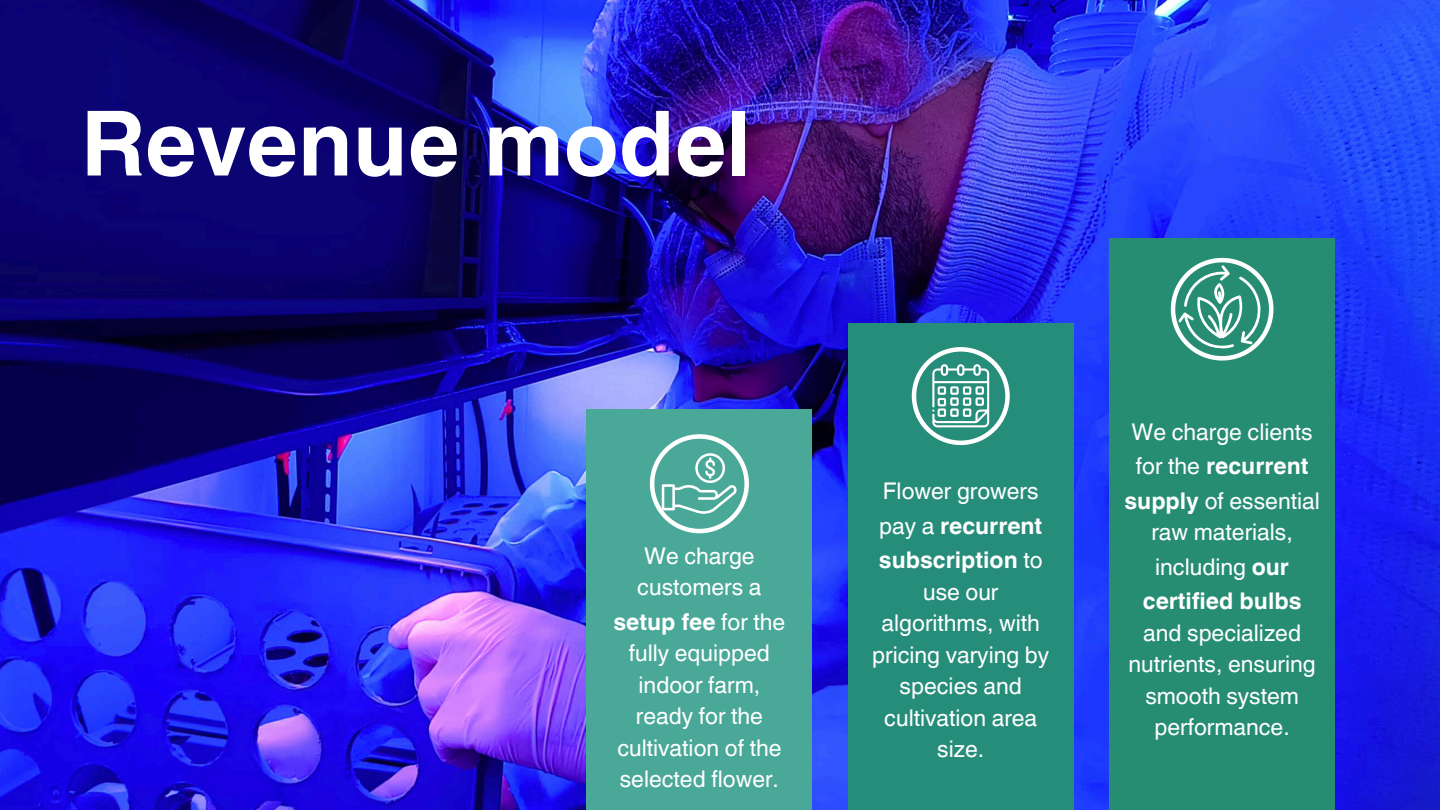
<style>
.page{position:relative;width:1440px;height:810px;background:#fff}
.page>*{position:absolute;margin:0;border:0;box-sizing:border-box;transform-origin:0 0}
.t1{font:700 90px "Helvetica World";color:#fff}
.t2{font:23px/31.5px "Helvetica World";color:#fff;text-align:center}
.t3{font:700 23px/34.5px "Helvetica World";color:#fff}
.s1{font-weight:700}
.s2{font-weight:400}
</style>
<div class="page">
<img style="left:0;top:0;width:1440px;height:810px">
<div style="left:848px;top:323px;width:225px;height:487px;background:#278d7b"></div>
<div style="left:587px;top:410px;width:225px;height:400px;background:#4aa898"></div>
<svg style="left:650px;top:434px;width:99px;height:99px"></svg>
<svg style="left:912px;top:347px;width:98px;height:98px"></svg>
<div style="left:1109px;top:238px;width:226px;height:572px;background:#278d72"></div>
<svg style="left:1171px;top:258px;width:102px;height:103px"></svg>
<h1 class="t1" style="left:81px;top:70px;width:672px">Revenue model</h1>
<p class="t2" style="left:637px;top:540px;width:126px;text-align:left">We charge customers a</p>
<p class="t2" style="left:613px;top:606px;width:173px"><span class="s1">setup fee</span> for the fully equipped indoor farm, ready for the cultivation of the selected flower.</p>
<p class="t3" style="left:879px;top:471px;width:165px"><span class="s2">Flower growers pay a</span> recurrent subscription <span class="s2">to</span></p>
<p class="t2" style="left:872px;top:576px;width:179px">use our algorithms, with pricing varying by species and cultivation area size.</p>
<p class="t2" style="left:1124px;top:414px;width:197px;line-height:34.5px">We charge clients for the <span class="s1">recurrent supply</span> of essential</p>
<p class="t2" style="left:1143px;top:515px;width:160px;line-height:34.5px">raw materials, including <span class="s1">our certified bulbs</span></p>
<p class="t2" style="left:1129px;top:617px;width:189px">and specialized nutrients, ensuring smooth system performance.</p>
</div>
